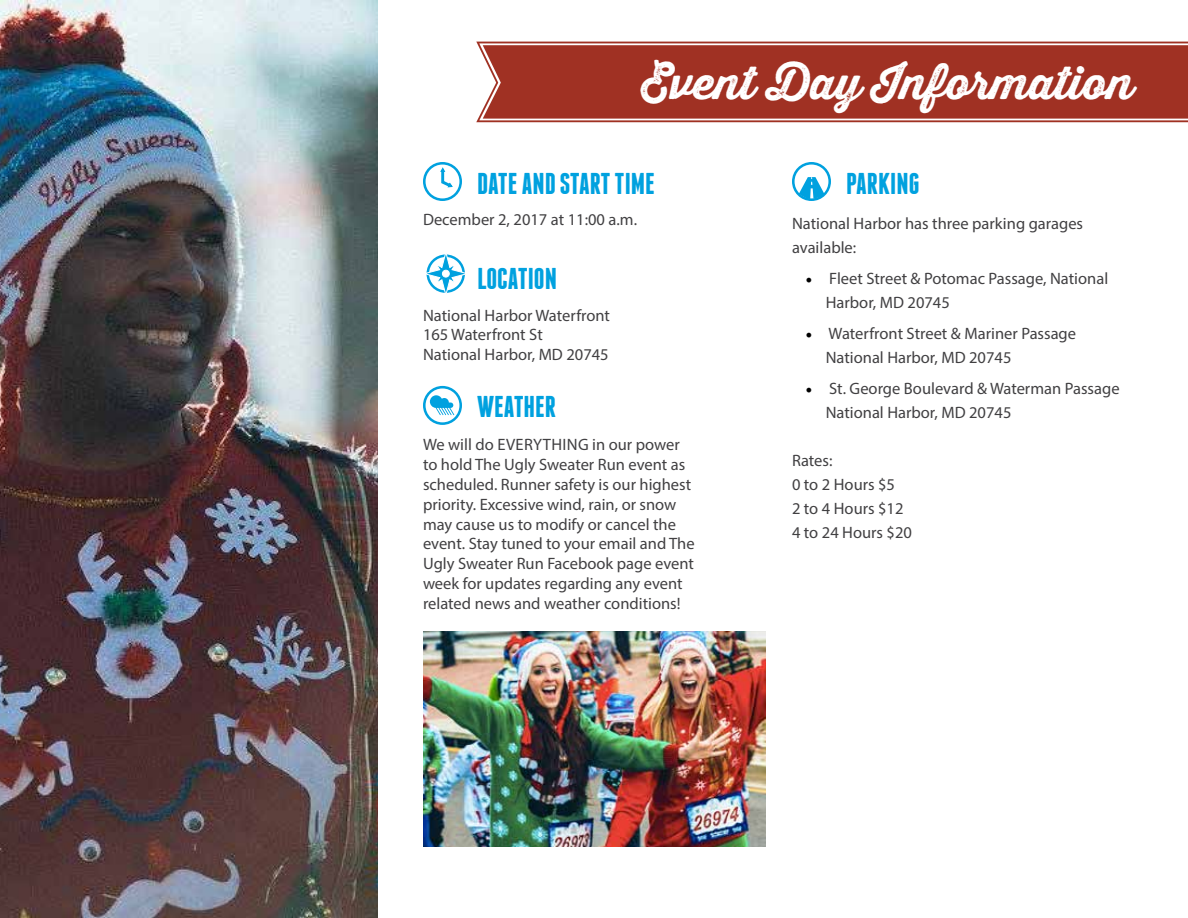
<style>
.page{position:relative;width:1188px;height:918px;background:#fff}
.page>*{position:absolute;margin:0;border:0;box-sizing:border-box;transform-origin:0 0}
.t1{font:45px "Thirsty Rough Bol One";color:#fff}
.t2{font:700 30px "Franchise";color:#00a1df}
.t3{font:16.5px/19.8px "Myriad Pro";color:#414042}
.s1{font-family:"Minion Pro";font-size:18px;color:#000}
</style>
<div class="page">
<svg style="left:476px;top:42px;width:712px;height:80px;background:#a53d30"></svg>
<svg style="left:423px;top:162px;width:39px;height:39px"></svg>
<svg style="left:426px;top:253px;width:40px;height:41px"></svg>
<svg style="left:423px;top:386px;width:39px;height:39px"></svg>
<svg style="left:792px;top:162px;width:39px;height:39px"></svg>
<img style="left:0;top:0;width:378px;height:918px">
<img style="left:423px;top:632px;width:342px;height:215px">
<h1 class="t1" style="left:641px;top:49px;width:495px">Event Day Information</h1>
<h2 class="t2" style="left:477px;top:169px;width:180px">DATE AND START TIME</h2>
<p class="t3" style="left:423px;top:209px;width:216px">December 2, 2017 at 11:00 a.m.</p>
<h2 class="t2" style="left:477px;top:265px;width:82px">LOCATION</h2>
<p class="t3" style="left:423px;top:305px;width:189px">National Harbor Waterfront<br>165 Waterfront St<br>National Harbor, MD 20745</p>
<h2 class="t2" style="left:477px;top:393px;width:81px">WEATHER</h2>
<p class="t3" style="left:423px;top:435px;width:273px">We will do EVERYTHING in our power to hold The Ugly Sweater Run event as scheduled. Runner safety is our highest priority. Excessive wind, rain, or snow may cause us to modify or cancel the event. Stay tuned to your email and The Ugly Sweater Run Facebook page event week for updates regarding any event related news and weather conditions!</p>
<h2 class="t2" style="left:846px;top:169px;width:75px">PARKING</h2>
<p class="t3" style="left:792px;top:212px;width:293px;line-height:24px">National Harbor has three parking garages available:</p>
<p class="t3" style="left:826px;top:266px;width:284px;line-height:24px;text-indent:-20px"><span class="s1">•</span> Fleet Street &amp; Potomac Passage, National<br>Harbor, MD 20745</p>
<p class="t3" style="left:826px;top:321px;width:252px;line-height:24px;text-indent:-20px"><span class="s1">•</span> Waterfront Street &amp; Mariner Passage<br>National Harbor, MD 20745</p>
<p class="t3" style="left:826px;top:376px;width:295px;line-height:24px;text-indent:-20px"><span class="s1">•</span> St. George Boulevard &amp; Waterman Passage<br>National Harbor, MD 20745</p>
<p class="t3" style="left:792px;top:448px;width:122px;line-height:24.2px">Rates:<br>0 to 2 Hours $5<br>2 to 4 Hours $12<br>4 to 24 Hours $20</p>
</div>
